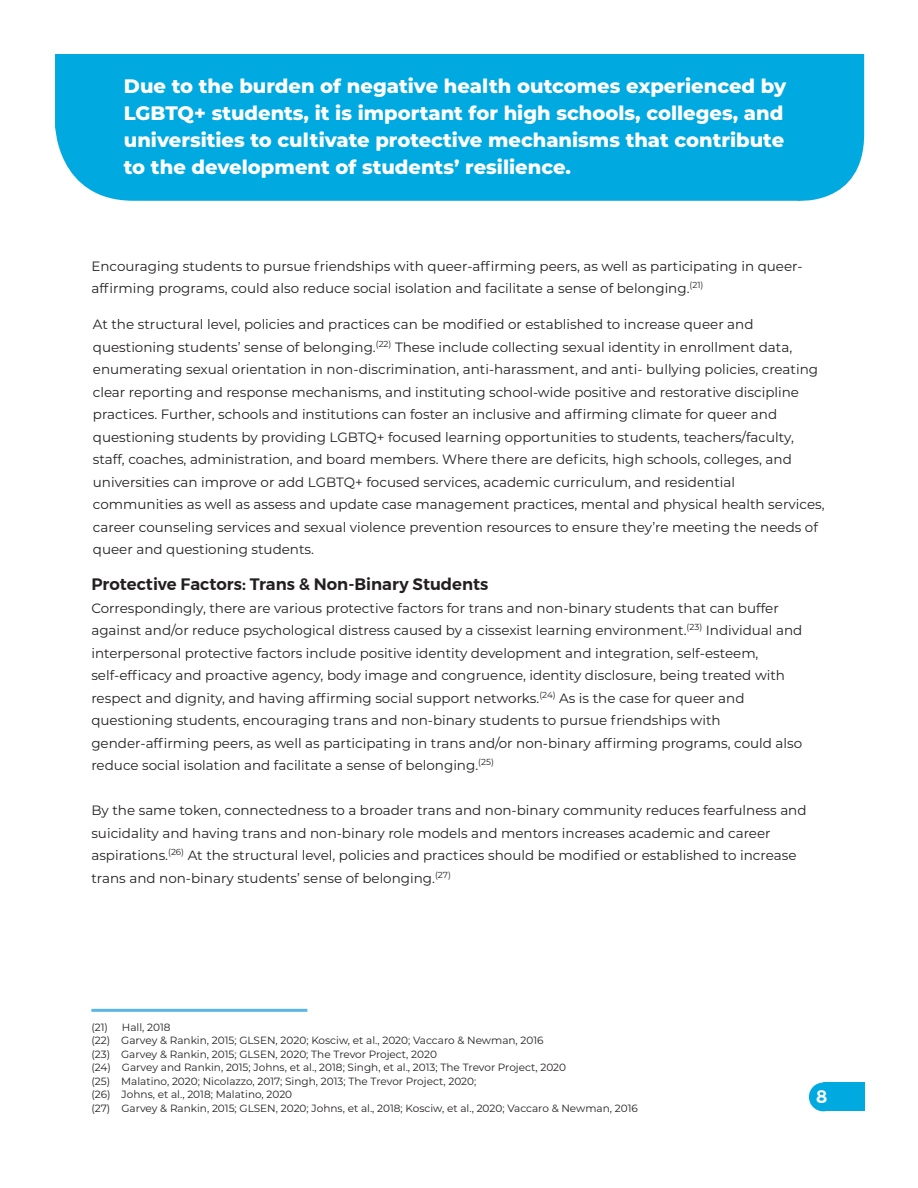
<style>
.page{position:relative;width:918px;height:1188px;background:#fff}
.page>*{position:absolute;margin:0;border:0;box-sizing:border-box;transform-origin:0 0}
.t1{font:800 19.5px "Montserrat";color:#fff}
.t2{font:600 18px "Montserrat";color:#fff}
.t3{font:600 16.5px "Montserrat";color:#231f20}
.t4{font:13.5px/22.5px "Montserrat";color:#231f20}
.foots{font:10.5px "Montserrat";color:#231f20}
</style>
<div class="page">
<hr style="left:91px;top:1009px;width:216px;height:3px;background:#5bb5e6">
<div style="left:823px;top:1083px;width:42px;height:28px;background:#00a9e0"></div>
<div style="left:809px;top:1083px;width:29px;height:28px;background:#00a9e0;border-radius:50%"></div>
<div style="left:55px;top:54px;width:809px;height:147px;background:#00a9e0"></div>
<p class="t1" style="left:124px;top:72px;width:664px">Due to the burden of negative health outcomes experienced by</p>
<p class="t1" style="left:124px;top:99px;width:661px">LGBTQ+ students, it is important for high schools, colleges, and</p>
<p class="t1" style="left:124px;top:126px;width:662px">universities to cultivate protective mechanisms that contribute</p>
<p class="t1" style="left:124px;top:153px;width:449px">to the development of students’ resilience.</p>
<p class="t4" style="left:91px;top:254px;width:713px">Encouraging students to pursue friendships with queer-affirming peers, as well as participating in queer&shy;affirming programs, could also reduce social isolation and facilitate a sense of belonging.<sup>(21)</sup></p>
<p class="t4" style="left:93px;top:313px;width:662px">At the structural level, policies and practices can be modified or established to increase queer and</p>
<p class="t4" style="left:93px;top:335px;width:727px">questioning students’ sense of belonging.<sup>(22)</sup> These include collecting sexual identity in enrollment data, enumerating sexual orientation in non-discrimination, anti-harassment, and anti- bullying policies, creating clear reporting and response mechanisms, and instituting school-wide positive and restorative discipline practices. Further, schools and institutions can foster an inclusive and affirming climate for queer and</p>
<p class="t4" style="left:93px;top:425px;width:703px">questioning students by providing LGBTQ+ focused learning opportunities to students, teachers/faculty, staff, coaches, administration, and board members. Where there are deficits, high schools, colleges, and</p>
<p class="t4" style="left:93px;top:470px;width:644px">universities can improve or add LGBTQ+ focused services, academic curriculum, and residential</p>
<p class="t4" style="left:93px;top:493px;width:733px">communities as well as assess and update case management practices, mental and physical health services, career counseling services and sexual violence prevention resources to ensure they’re meeting the needs of queer and questioning students.</p>
<p class="t3" style="left:91px;top:571px;width:399px">Protective Factors: Trans &amp; Non-Binary Students</p>
<p class="t4" style="left:91px;top:596px;width:713px">Correspondingly, there are various protective factors for trans and non-binary students that can buffer against and/or reduce psychological distress caused by a cissexist learning environment.<sup>(23)</sup> Individual and interpersonal protective factors include positive identity development and integration, self-esteem,</p>
<p class="t4" style="left:91px;top:664px;width:695px">self-efficacy and proactive agency, body image and congruence, identity disclosure, being treated with</p>
<p class="t4" style="left:91px;top:686px;width:655px">respect and dignity, and having affirming social support networks.<sup>(24)</sup> As is the case for queer and</p>
<p class="t4" style="left:91px;top:709px;width:631px">questioning students, encouraging trans and non-binary students to pursue friendships with</p>
<p class="t4" style="left:91px;top:731px;width:712px">gender-affirming peers, as well as participating in trans and/or non-binary affirming programs, could also reduce social isolation and facilitate a sense of belonging.<sup>(25)</sup></p>
<p class="t4" style="left:91px;top:799px;width:717px">By the same token, connectedness to a broader trans and non-binary community reduces fearfulness and suicidality and having trans and non-binary role models and mentors increases academic and career</p>
<p class="t4" style="left:91px;top:844px;width:707px">aspirations.<sup>(26)</sup> At the structural level, policies and practices should be modified or established to increase trans and non-binary students’ sense of belonging.<sup>(27)</sup></p>
<p class="foots" style="left:91px;top:1020px;width:18px">(21)</p>
<p class="foots" style="left:122px;top:1020px;width:50px">Hall, 2018</p>
<p class="foots" style="left:91px;top:1033px;width:454px">(22) Garvey &amp; Rankin, 2015; GLSEN, 2020; Kosciw, et al., 2020; Vaccaro &amp; Newman, 2016</p>
<p class="foots" style="left:91px;top:1047px;width:347px">(23) Garvey &amp; Rankin, 2015; GLSEN, 2020; The Trevor Project, 2020</p>
<p class="foots" style="left:91px;top:1060px;width:476px">(24) Garvey and Rankin, 2015; Johns, et al., 2018; Singh, et al., 2013; The Trevor Project, 2020</p>
<p class="foots" style="left:91px;top:1074px;width:386px">(25) Malatino, 2020; Nicolazzo, 2017; Singh, 2013; The Trevor Project, 2020;</p>
<p class="foots" style="left:91px;top:1087px;width:202px">(26) Johns, et al., 2018; Malatino, 2020</p>
<p class="foots" style="left:91px;top:1101px;width:548px">(27) Garvey &amp; Rankin, 2015; GLSEN, 2020; Johns, et al., 2018; Kosciw, et al., 2020; Vaccaro &amp; Newman, 2016</p>
<p class="t2" style="left:816px;top:1083px;width:13px">8</p>
</div>
